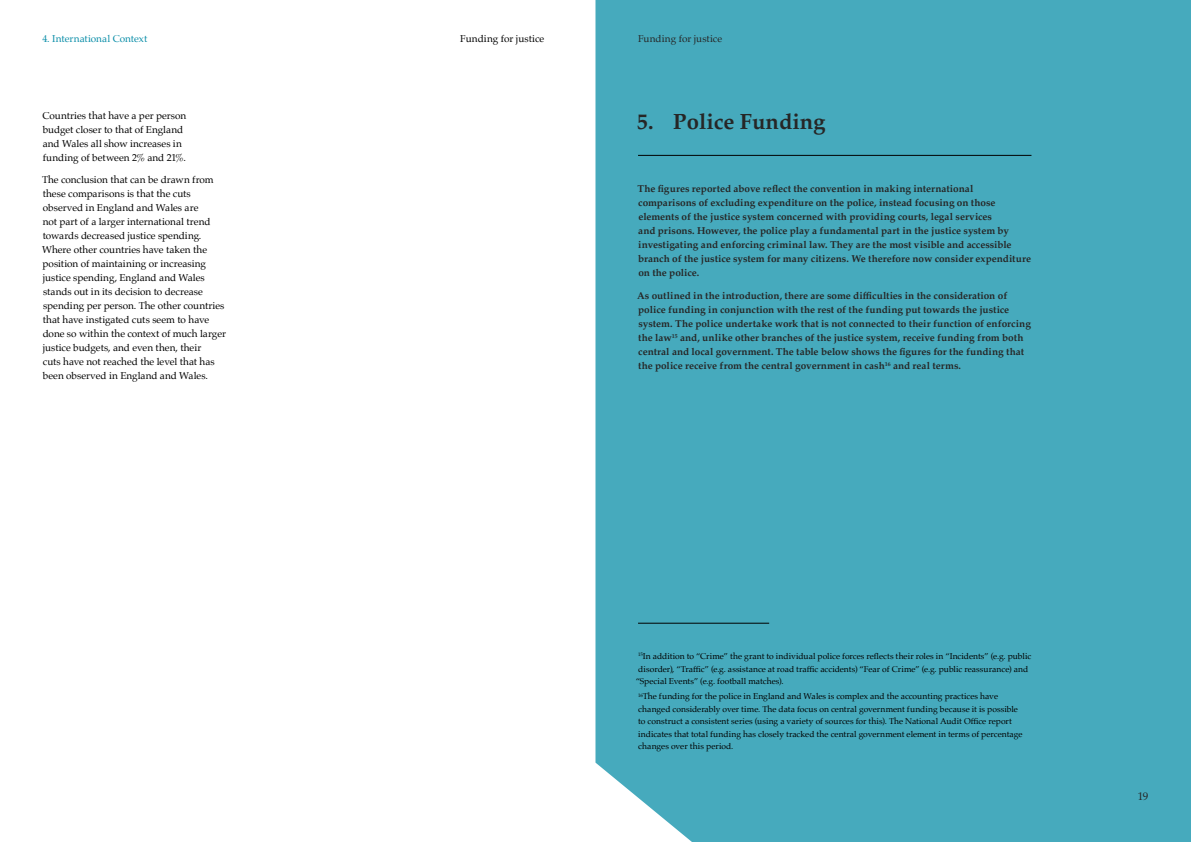
<style>
.page{position:relative;width:1191px;height:842px;background:#fff}
.page>*{position:absolute;margin:0;border:0;box-sizing:border-box;transform-origin:0 0}
.t1{font:700 22px "Palatino";color:#262626}
.t2{font:11px "Palatino";color:#262626}
.t3{font:700 10px/14px "Palatino";color:#262626}
.t4{font:10px/14px "Palatino";color:#000}
.t5{font:10px "Palatino";color:#098da8}
.t6{font:10px "Palatino";color:#262626}
.t7{font:8.5px/12.5px "Palatino";color:#000}
</style>
<div class="page">
<div style="left:595px;top:0;width:596px;height:842px;background:#46aabd"></div>
<hr style="left:638px;top:155px;width:393px;height:1px;background:#000">
<hr style="left:638px;top:623px;width:131px;height:1px;background:#000">
<p class="t5" style="left:42px;top:30px;width:106px">4. International Context</p>
<p class="t4" style="left:460px;top:31px;width:85px">Funding for justice</p>
<p class="t6" style="left:638px;top:30px;width:85px">Funding for justice</p>
<p class="t4" style="left:43px;top:108px;width:145px">Countries that have a per person budget closer to that of England and Wales all show increases in funding of between 2% and 21%.</p>
<p class="t4" style="left:42px;top:173px;width:185px">The conclusion that can be drawn from these comparisons is that the cuts observed in England and Wales are<br>not part of a larger international trend towards decreased justice spending.<br>Where other countries have taken the position of maintaining or increasing justice spending, England and Wales stands out in its decision to decrease spending per person. The other countries that have instigated cuts seem to have done so within the context of much larger justice budgets, and even then, their<br>cuts have not reached the level that has been observed in England and Wales.</p>
<h1 class="t1" style="left:637px;top:102px;width:190px">5. Police Funding</h1>
<p class="t3" style="left:637px;top:182px;width:395px">The figures reported above reflect the convention in making international comparisons of excluding expenditure on the police, instead focusing on those elements of the justice system concerned with providing courts, legal services<br>and prisons. However, the police play a fundamental part in the justice system by investigating and enforcing criminal law. They are the most visible and accessible branch of the justice system for many citizens. We therefore now consider expenditure on the police.</p>
<p class="t3" style="left:637px;top:288px;width:395px">As outlined in the introduction, there are some difficulties in the consideration of police funding in conjunction with the rest of the funding put towards the justice system. The police undertake work that is not connected to their function of enforcing the law<sup>15</sup> and, unlike other branches of the justice system, receive funding from both central and local government. The table below shows the figures for the funding that the police receive from the central government in cash<sup>16</sup> and real terms.</p>
<p class="t7" style="left:635px;top:650px;width:397px"><sup>15</sup>In addition to “Crime” the grant to individual police forces reflects their roles in “Incidents” (e.g. public disorder), “Traffic” (e.g. assistance at road traffic accidents) “Fear of Crime” (e.g. public reassurance) and “Special Events” (e.g. football matches).</p>
<p class="t7" style="left:638px;top:690px;width:386px"><sup>16</sup>The funding for the police in England and Wales is complex and the accounting practices have changed considerably over time. The data focus on central government funding because it is possible to construct a consistent series (using a variety of sources for this). The National Audit Office report indicates that total funding has closely tracked the central government element in terms of percentage changes over this period.</p>
<p class="t2" style="left:1137px;top:787px;width:12px">19</p>
</div>
